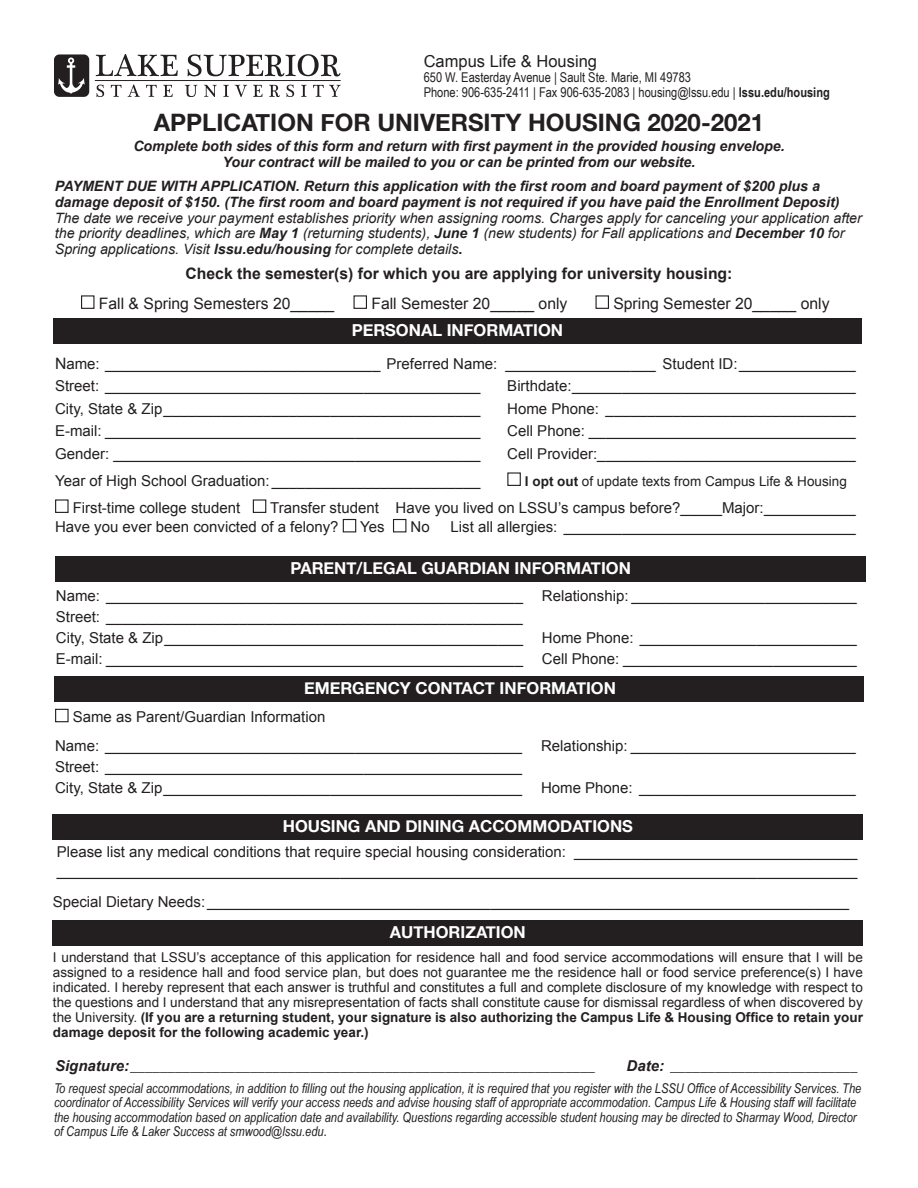
<style>
.page{position:relative;width:918px;height:1188px;background:#fff}
.page>*{position:absolute;margin:0;border:0;box-sizing:border-box;transform-origin:0 0}
.t1{font:700 24px "Helvetica Neue";color:#231f20}
.t2{font:700 16.5px "Helvetica Neue";color:#fff}
.t3{font:16.5px "Arial";color:#231f20}
.t4{font:15.75px "Arial";color:#231f20}
.t5{font:700 15.75px "Arial";color:#231f20}
.t6{font:15px/19.5px "Arial";color:#231f20}
.t7{font:700 15px "Adobe Garamond Pro";color:#231f20}
.t8{font:italic 14.25px/15.8px "Arial";color:#231f20}
.t9{font:italic 700 14.25px/16.5px "Arial";letter-spacing:-.005em;color:#231f20;text-align:center}
.t10{font:13.5px/15px "Arial";color:#231f20;text-align:justify}
.t11{font:italic 13.5px/14.2px "Arial Narrow";color:#231f20}
.t12{font:13.5px "Arial Narrow";color:#231f20}
.s1{font-weight:700}
.s2{font-weight:700;font-style:normal}
.s3{font-size:15.75px}
.s4{font-family:"Arial";font-style:italic}
.s5{font-size:15px}
</style>
<div class="page">
<div style="left:507px;top:472px;width:14px;height:14px;border:1px solid #231f20"></div>
<div style="left:55px;top:499px;width:14px;height:14px;border:1px solid #231f20"></div>
<div style="left:253px;top:499px;width:13px;height:14px;border:1px solid #231f20"></div>
<div style="left:343px;top:519px;width:13px;height:13px;border:1px solid #231f20"></div>
<div style="left:393px;top:519px;width:13px;height:13px;border:1px solid #231f20"></div>
<div style="left:53px;top:319px;width:809px;height:25px;background:#231f20"></div>
<div style="left:56px;top:556px;width:810px;height:26px;background:#231f20"></div>
<div style="left:81px;top:295px;width:13px;height:14px;border:1px solid #231f20"></div>
<div style="left:354px;top:295px;width:13px;height:14px;border:1px solid #231f20"></div>
<div style="left:596px;top:295px;width:13px;height:14px;border:1px solid #231f20"></div>
<svg style="left:96px;top:85px;width:8px;height:12px"></svg>
<svg style="left:111px;top:85px;width:11px;height:12px"></svg>
<svg style="left:128px;top:84px;width:12px;height:13px"></svg>
<svg style="left:146px;top:85px;width:11px;height:12px"></svg>
<svg style="left:163px;top:85px;width:10px;height:12px"></svg>
<svg style="left:185px;top:85px;width:12px;height:12px"></svg>
<svg style="left:204px;top:85px;width:13px;height:12px"></svg>
<svg style="left:223px;top:85px;width:6px;height:12px"></svg>
<svg style="left:235px;top:85px;width:12px;height:12px"></svg>
<svg style="left:253px;top:85px;width:10px;height:12px"></svg>
<svg style="left:269px;top:85px;width:11px;height:12px"></svg>
<svg style="left:286px;top:85px;width:8px;height:12px"></svg>
<svg style="left:301px;top:85px;width:6px;height:12px"></svg>
<svg style="left:313px;top:85px;width:28px;height:12px"></svg>
<svg style="left:96px;top:54px;width:82px;height:22px"></svg>
<svg style="left:188px;top:54px;width:152px;height:22px"></svg>
<svg style="left:54px;top:54px;width:35px;height:43px;background:#4a4748"></svg>
<hr style="left:95px;top:80px;width:246px;height:1px;background:#231f20">
<div style="left:53px;top:814px;width:810px;height:26px;background:#231f20"></div>
<div style="left:54px;top:677px;width:810px;height:25px;background:#231f20"></div>
<div style="left:55px;top:709px;width:14px;height:13px;border:1px solid #231f20"></div>
<div style="left:53px;top:920px;width:810px;height:25px;background:#231f20"></div>
<p class="t3" style="left:424px;top:50px;width:175px">Campus Life &amp; Housing</p>
<p class="t12" style="left:424px;top:67px;width:269px">650 W. Easterday Avenue | Sault Ste. Marie, MI 49783</p>
<p class="t12" style="left:424px;top:82px;width:408px">Phone: 906-635-2411 | Fax 906-635-2083 | housing@lssu.edu | <span class="s1">lssu.edu/housing</span></p>
<p class="t1" style="left:154px;top:104px;width:612px">APPLICATION FOR UNIVERSITY HOUSING 2020-2021</p>
<p class="t9" style="left:133px;top:138px;width:653px">Complete both sides of this form and return with first payment in the provided housing envelope.<br>Your contract will be mailed to you or can be printed from our website.</p>
<p class="t8" style="left:55px;top:178px;width:809px"><span class="s1">PAYMENT DUE WITH APPLICATION. Return this application with the first room and board payment of $200 plus a damage deposit of $150. (The first room and board payment is not required if you have paid the Enrollment Deposit)<br></span>The date we receive your payment establishes priority when assigning rooms. Charges apply for canceling your application after the priority deadlines, which are <span class="s1">May 1</span> (returning students), <span class="s1">June 1</span> (new students) for Fall applications and <span class="s1">December 10</span> for Spring applications. Visit <span class="s1">lssu.edu/housing</span> for complete details<span class="s2">.</span></p>
<p class="t5" style="left:186px;top:263px;width:549px">Check the semester(s) for which you are applying for university housing:</p>
<p class="t4" style="left:99px;top:293px;width:237px">Fall &amp; Spring Semesters 20_____</p>
<p class="t4" style="left:371px;top:293px;width:198px">Fall Semester 20_____ only</p>
<p class="t4" style="left:613px;top:293px;width:218px">Spring Semester 20_____ only</p>
<p class="t2" style="left:352px;top:317px;width:213px">PERSONAL INFORMATION</p>
<p class="t6" style="left:55px;top:354px;width:802px"><span class="s3">N</span>ame: _________________________________ Preferred Name: __________________ Student ID:______________</p>
<p class="t6" style="left:55px;top:377px;width:427px">Street: _____________________________________________</p>
<p class="t6" style="left:507px;top:377px;width:350px">Birthdate:__________________________________</p>
<p class="t6" style="left:55px;top:399px;width:427px">City, State &amp; Zip______________________________________</p>
<p class="t6" style="left:507px;top:399px;width:350px">Home Phone: ______________________________</p>
<p class="t6" style="left:55px;top:422px;width:427px">E-mail: _____________________________________________</p>
<p class="t6" style="left:507px;top:422px;width:350px">Cell Phone: ________________________________</p>
<p class="t6" style="left:55px;top:444px;width:427px">Gender: ____________________________________________</p>
<p class="t6" style="left:507px;top:444px;width:350px">Cell Provider:_______________________________</p>
<p class="t6" style="left:55px;top:471px;width:427px">Year of High School Graduation: _________________________</p>
<p class="t10" style="left:525px;top:474px;width:323px"><span class="s1">I opt out</span> of update texts from Campus Life &amp; Housing</p>
<p class="t6" style="left:73px;top:498px;width:169px">First-time college student</p>
<p class="t6" style="left:270px;top:498px;width:587px">Transfer student Have you lived on LSSU’s campus before?_____Major:___________</p>
<p class="t6" style="left:55px;top:518px;width:285px">Have you ever been convicted of a felony?</p>
<p class="t6" style="left:360px;top:518px;width:26px">Yes</p>
<p class="t6" style="left:411px;top:518px;width:21px">No</p>
<p class="t6" style="left:451px;top:518px;width:407px">List all allergies: ___________________________________</p>
<p class="t2" style="left:291px;top:555px;width:342px">PARENT/LEGAL GUARDIAN INFORMATION</p>
<p class="t6" style="left:56px;top:586px;width:469px">Name: __________________________________________________</p>
<p class="t6" style="left:542px;top:586px;width:316px">Relationship: ___________________________</p>
<p class="t6" style="left:56px;top:607px;width:469px">Street: __________________________________________________</p>
<p class="t6" style="left:56px;top:628px;width:469px">City, State &amp; Zip___________________________________________</p>
<p class="t6" style="left:542px;top:628px;width:316px">Home Phone: __________________________</p>
<p class="t6" style="left:56px;top:649px;width:469px">E-mail: __________________________________________________</p>
<p class="t6" style="left:542px;top:649px;width:316px">Cell Phone: ____________________________</p>
<p class="t2" style="left:304px;top:675px;width:313px">EMERGENCY CONTACT INFORMATION</p>
<p class="t6" style="left:73px;top:707px;width:254px">Same as Parent/Guardian Information</p>
<p class="t6" style="left:55px;top:737px;width:469px">Name: __________________________________________________</p>
<p class="t6" style="left:541px;top:737px;width:316px">Relationship: ___________________________</p>
<p class="t6" style="left:55px;top:758px;width:469px">Street: __________________________________________________</p>
<p class="t6" style="left:55px;top:779px;width:469px">City, State &amp; Zip___________________________________________</p>
<p class="t6" style="left:541px;top:779px;width:316px">Home Phone: __________________________</p>
<p class="t2" style="left:283px;top:813px;width:352px">HOUSING AND DINING ACCOMMODATIONS</p>
<p class="t6" style="left:57px;top:842px;width:802px">Please list any medical conditions that require special housing consideration: __________________________________ ________________________________________________________________________________________________</p>
<p class="t6" style="left:53px;top:892px;width:798px">Special Dietary Needs:_____________________________________________________________________________</p>
<p class="t2" style="left:390px;top:919px;width:137px">AUTHORIZATION</p>
<p class="t10" style="left:53px;top:950px;width:812px">I understand that LSSU’s acceptance of this application for residence hall and food service accommodations will ensure that I will be assigned to a residence hall and food service plan, but does not guarantee me the residence hall or food service preference(s) I have indicated. I hereby represent that each answer is truthful and constitutes a full and complete disclosure of my knowledge with respect to the questions and I understand that any misrepresentation of facts shall constitute cause for dismissal regardless of when discovered by the University. <span class="s1">(If you are a returning student, your signature is also authorizing the Campus Life &amp; Housing Office to retain your damage deposit for the following academic year.)</span></p>
<p class="t7" style="left:55px;top:1058px;width:541px"><span class="s4">Signature:</span>______________________________________________________________</p>
<p class="t7" style="left:627px;top:1058px;width:233px"><span class="s4">Date:</span> _________________________</p>
<p class="t11" style="left:54px;top:1081px;width:809px">To request special accommodations, in addition to filling out the housing application, it is required that you register with the LSSU Office of Accessibility Services. The coordinator of Accessibility Services will verify your access needs and advise housing staff of appropriate accommodation. Campus Life &amp; Housing staff will facilitate the housing accommodation based on application date and availability. Questions regarding accessible student housing may be directed to Sharmay Wood, Director of Campus Life &amp; Laker Success at smwood@lssu.edu<span class="s5">.</span></p>
</div>
